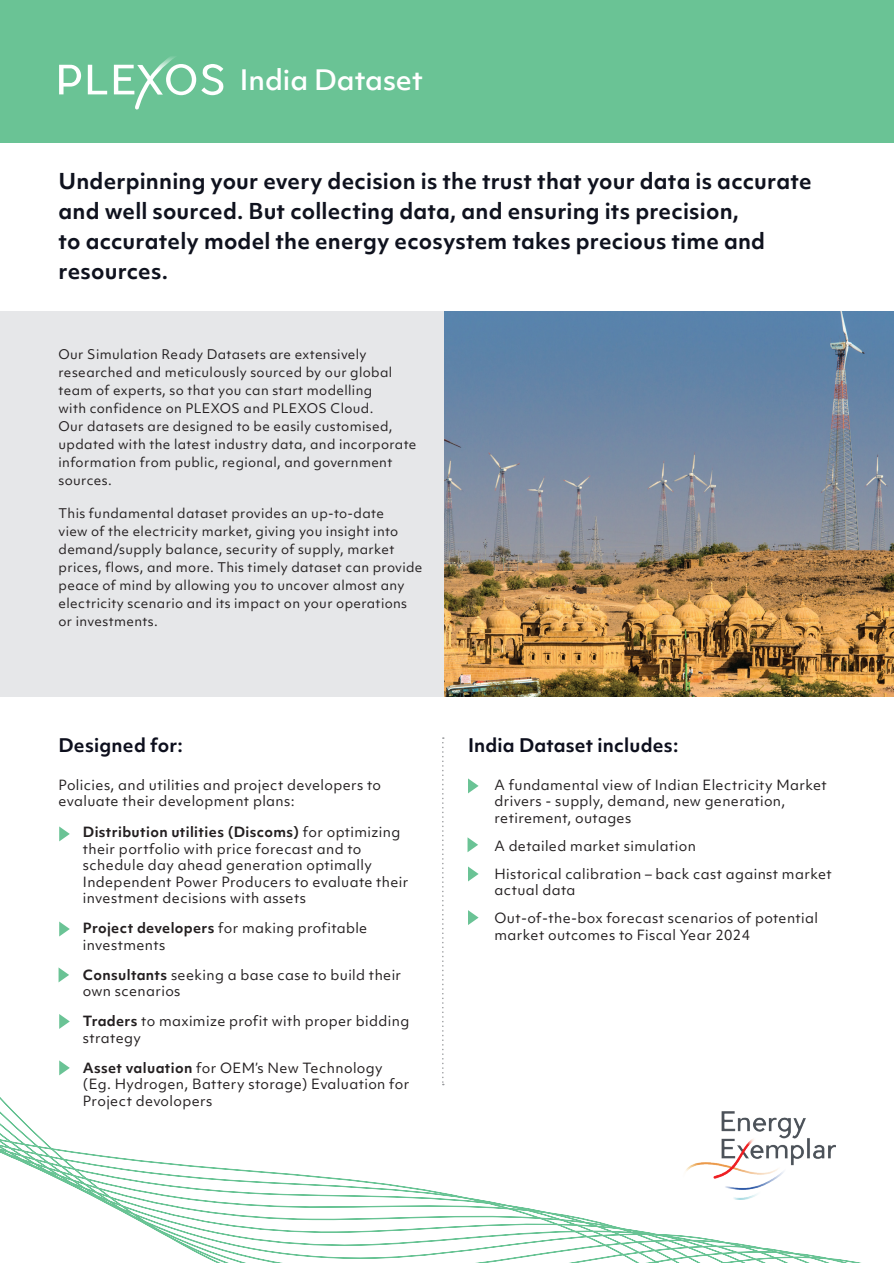
<style>
.page{position:relative;width:894px;height:1263px;background:#fff}
.page>*{position:absolute;margin:0;border:0;box-sizing:border-box;transform-origin:0 0}
.t1{font:500 27px "Objektiv Mk 1";color:#fff}
.t2{font:700 21px/30px "Objektiv Mk 1";letter-spacing:.01em;color:#0f121e}
.t3{font:700 18px "Objektiv Mk 1";letter-spacing:.01em;color:#0d0f1d}
.t4{font:13.5px/16.5px "Objektiv Mk 1";letter-spacing:.025em;color:#231f20}
.t5{font:12.75px/18px "Objektiv Mk 1";letter-spacing:.025em;color:#231f20}
.s1{font-weight:700}
</style>
<div class="page">
<img style="left:443px;top:311px;width:450px;height:385px">
<div style="left:0;top:0;width:893px;height:142px;background:#6ac395"></div>
<div style="left:0;top:311px;width:443px;height:386px;background:#e6e7e9"></div>
<svg style="left:88px;top:65px;width:19px;height:29px"></svg>
<svg style="left:59px;top:65px;width:22px;height:29px"></svg>
<svg style="left:114px;top:56px;width:109px;height:54px"></svg>
<svg style="left:0;top:849px;width:861px;height:414px"></svg>
<svg style="left:59px;top:1014px;width:11px;height:15px"></svg>
<svg style="left:58px;top:967px;width:11px;height:15px"></svg>
<svg style="left:59px;top:1060px;width:11px;height:15px"></svg>
<svg style="left:59px;top:921px;width:11px;height:15px"></svg>
<svg style="left:59px;top:826px;width:11px;height:15px"></svg>
<svg style="left:468px;top:778px;width:10px;height:15px"></svg>
<svg style="left:467px;top:837px;width:11px;height:15px"></svg>
<svg style="left:468px;top:866px;width:10px;height:15px"></svg>
<svg style="left:468px;top:910px;width:10px;height:15px"></svg>
<svg style="left:442px;top:737px;width:1px;height:348px"></svg>
<h1 class="t1" style="left:240px;top:61px;width:185px">India Dataset</h1>
<h2 class="t2" style="left:58px;top:165px;width:754px">Underpinning your every decision is the trust that your data is accurate and well sourced. But collecting data, and ensuring its precision,<br>to accurately model the energy ecosystem takes precious time and resources.</h2>
<p class="t5" style="left:58px;top:345px;width:359px">Our Simulation Ready Datasets are extensively researched and meticulously sourced by our global team of experts, so that you can start modelling<br>with confidence on PLEXOS and PLEXOS Cloud.<br>Our datasets are designed to be easily customised, updated with the latest industry data, and incorporate information from public, regional, and government sources.</p>
<p class="t5" style="left:58px;top:504px;width:365px">This fundamental dataset provides an up-to-date<br>view of the electricity market, giving you insight into demand/supply balance, security of supply, market prices, flows, and more. This timely dataset can provide peace of mind by allowing you to uncover almost any electricity scenario and its impact on your operations or investments.</p>
<h3 class="t3" style="left:58px;top:732px;width:126px">Designed for:</h3>
<p class="t4" style="left:58px;top:776px;width:324px">Policies, and utilities and project developers to evaluate their development plans:</p>
<p class="t4" style="left:83px;top:824px;width:327px"><span class="s1">Distribution utilities (Discoms)</span> for optimizing their portfolio with price forecast and to schedule day ahead generation optimally Independent Power Producers to evaluate their investment decisions with assets</p>
<p class="t4" style="left:83px;top:920px;width:286px"><span class="s1">Project developers</span> for making profitable investments</p>
<p class="t4" style="left:83px;top:966px;width:320px"><span class="s1">Consultants</span> seeking a base case to build their own scenarios</p>
<p class="t4" style="left:83px;top:1013px;width:328px"><span class="s1">Traders</span> to maximize profit with proper bidding strategy</p>
<p class="t4" style="left:83px;top:1059px;width:328px"><span class="s1">Asset valuation</span> for OEM’s New Technology (Eg. Hydrogen, Battery storage) Evaluation for<br>Project devolopers</p>
<h3 class="t3" style="left:468px;top:732px;width:212px">India Dataset includes:</h3>
<p class="t4" style="left:494px;top:776px;width:333px">A fundamental view of Indian Electricity Market drivers - supply, demand, new generation, retirement, outages</p>
<p class="t4" style="left:494px;top:831px;width:338px;line-height:28px">A detailed market simulation<br>Historical calibration – back cast against market</p>
<p class="t4" style="left:494px;top:876px;width:325px;line-height:28px">actual data<br>Out-of-the-box forecast scenarios of potential</p>
<p class="t4" style="left:494px;top:926px;width:257px">market outcomes to Fiscal Year 2024</p>
</div>
